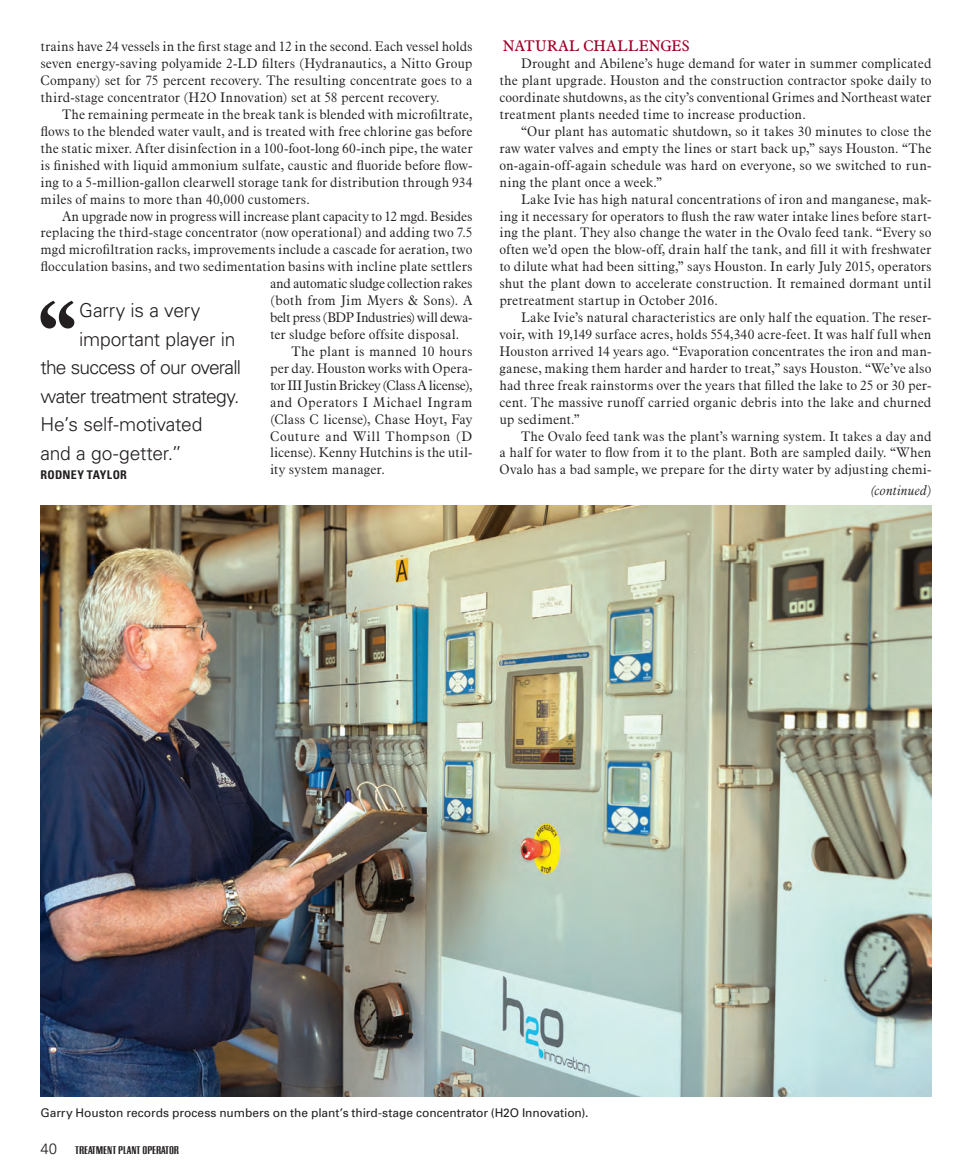
<style>
.page{position:relative;width:972px;height:1175px;background:#fff}
.page>*{position:absolute;margin:0;border:0;box-sizing:border-box;transform-origin:0 0}
.t1{font:700 88.2px "Aldine 721 BT";color:#231f20}
.t2{font:300 19.2px "Univers";letter-spacing:-.025em;color:#231f20}
.t3{font:15px "Aldine 721 BT";letter-spacing:.005em;color:#9d0228}
.t4{font:300 15px "Univers";color:#231f20}
.t5{font:300 13.5px "Aldine 721 BT";color:#231f20}
.t6{font:300 13.5px "Aldine 721 BT";letter-spacing:-.025em;color:#231f20}
.t7{font:300 13.5px "Aldine 721 BT";letter-spacing:-.03em;color:#231f20}
.t8{font:300 13.5px "Aldine 721 BT";letter-spacing:.025em;color:#231f20}
.t9{font:300 13.5px "Aldine 721 BT";letter-spacing:.03em;color:#231f20}
.t10{font:italic 300 13.5px "Aldine 721 BT";letter-spacing:.005em;color:#231f20}
.t11{font:12px "Univers";color:#231f20}
.t12{font:700 condensed 12px "Univers";letter-spacing:.025em;color:#231f20}
.t13{font:11.7px "California Grotesk Bld";color:#231f20}
</style>
<div class="page">
<img style="left:40px;top:505px;width:892px;height:591px">
<p class="t5" style="left:40px;top:38px;width:434px">trains have 24 vessels in the first stage and 12 in the second. Each vessel holds</p>
<p class="t5" style="left:40px;top:55px;width:433px">seven energy-saving polyamide 2-LD filters (Hydranautics, a Nitto Group</p>
<p class="t5" style="left:40px;top:72px;width:434px">Company) set for 75 percent recovery. The resulting concentrate goes to a</p>
<p class="t5" style="left:40px;top:89px;width:401px">third-stage concentrator (H2O Innovation) set at 58 percent recovery.</p>
<p class="t5" style="left:62px;top:106px;width:412px">The remaining permeate in the break tank is blended with microfiltrate,</p>
<p class="t5" style="left:40px;top:123px;width:434px">flows to the blended water vault, and is treated with free chlorine gas before</p>
<p class="t5" style="left:40px;top:140px;width:434px">the static mixer. After disinfection in a 100-foot-long 60-inch pipe, the water</p>
<p class="t5" style="left:40px;top:157px;width:433px">is finished with liquid ammonium sulfate, caustic and fluoride before flow-</p>
<p class="t5" style="left:40px;top:174px;width:433px">ing to a 5-million-gallon clearwell storage tank for distribution through 934</p>
<p class="t5" style="left:40px;top:191px;width:271px">miles of mains to more than 40,000 customers.</p>
<p class="t5" style="left:62px;top:207px;width:412px">An upgrade now in progress will increase plant capacity to 12 mgd. Besides</p>
<p class="t5" style="left:40px;top:224px;width:434px">replacing the third-stage concentrator (now operational) and adding two 7.5</p>
<p class="t5" style="left:40px;top:241px;width:434px">mgd microfiltration racks, improvements include a cascade for aeration, two</p>
<p class="t5" style="left:40px;top:258px;width:434px">flocculation basins, and two sedimentation basins with incline plate settlers</p>
<p class="t6" style="left:270px;top:275px;width:204px">and automatic sludge collection rakes</p>
<p class="t5" style="left:270px;top:292px;width:204px">(both from Jim Myers &amp; Sons). A</p>
<p class="t6" style="left:270px;top:309px;width:204px">belt press (BDP Industries) will dewa-</p>
<p class="t5" style="left:270px;top:326px;width:191px">ter sludge before offsite disposal.</p>
<p class="t5" style="left:292px;top:343px;width:182px">The plant is manned 10 hours</p>
<p class="t5" style="left:270px;top:360px;width:204px">per day. Houston works with Opera-</p>
<p class="t7" style="left:270px;top:377px;width:204px">tor III Justin Brickey (Class A license),</p>
<p class="t8" style="left:270px;top:394px;width:204px">and Operators I Michael Ingram</p>
<p class="t5" style="left:270px;top:410px;width:204px">(Class C license), Chase Hoyt, Fay</p>
<p class="t9" style="left:270px;top:427px;width:204px">Couture and Will Thompson (D</p>
<p class="t5" style="left:270px;top:444px;width:204px">license). Kenny Hutchins is the util-</p>
<p class="t5" style="left:270px;top:461px;width:116px">ity system manager.</p>
<p class="t1" style="left:37px;top:280px;width:42px">‘‘</p>
<p class="t2" style="left:79px;top:299px;width:123px">Garry is a very</p>
<p class="t2" style="left:79px;top:327px;width:158px">important player in</p>
<p class="t2" style="left:40px;top:356px;width:202px">the success of our overall</p>
<p class="t2" style="left:40px;top:384px;width:201px">water treatment strategy.</p>
<p class="t2" style="left:40px;top:413px;width:163px">He’s self-motivated</p>
<p class="t2" style="left:40px;top:441px;width:143px">and a go-getter.”</p>
<p class="t12" style="left:40px;top:467px;width:88px">RODNEY TAYLOR</p>
<p class="t3" style="left:503px;top:37px;width:188px">NATURAL CHALLENGES</p>
<p class="t5" style="left:521px;top:55px;width:412px">Drought and Abilene’s huge demand for water in summer complicated</p>
<p class="t5" style="left:500px;top:72px;width:434px">the plant upgrade. Houston and the construction contractor spoke daily to</p>
<p class="t5" style="left:500px;top:89px;width:433px">coordinate shutdowns, as the city’s conventional Grimes and Northeast water</p>
<p class="t5" style="left:500px;top:106px;width:308px">treatment plants needed time to increase production.</p>
<p class="t5" style="left:521px;top:123px;width:412px">“Our plant has automatic shutdown, so it takes 30 minutes to close the</p>
<p class="t5" style="left:500px;top:140px;width:434px">raw water valves and empty the lines or start back up,” says Houston. “The</p>
<p class="t5" style="left:500px;top:157px;width:433px">on-again-off-again schedule was hard on everyone, so we switched to run-</p>
<p class="t5" style="left:500px;top:174px;width:164px">ning the plant once a week.”</p>
<p class="t5" style="left:521px;top:191px;width:412px">Lake Ivie has high natural concentrations of iron and manganese, mak-</p>
<p class="t5" style="left:500px;top:207px;width:433px">ing it necessary for operators to flush the raw water intake lines before start-</p>
<p class="t5" style="left:500px;top:224px;width:434px">ing the plant. They also change the water in the Ovalo feed tank. “Every so</p>
<p class="t5" style="left:500px;top:241px;width:434px">often we’d open the blow-off, drain half the tank, and fill it with freshwater</p>
<p class="t5" style="left:500px;top:258px;width:434px">to dilute what had been sitting,” says Houston. In early July 2015, operators</p>
<p class="t5" style="left:500px;top:275px;width:434px">shut the plant down to accelerate construction. It remained dormant until</p>
<p class="t5" style="left:500px;top:292px;width:220px">pretreatment startup in October 2016.</p>
<p class="t5" style="left:521px;top:309px;width:412px">Lake Ivie’s natural characteristics are only half the equation. The reser-</p>
<p class="t5" style="left:500px;top:326px;width:434px">voir, with 19,149 surface acres, holds 554,340 acre-feet. It was half full when</p>
<p class="t5" style="left:500px;top:343px;width:433px">Houston arrived 14 years ago. “Evaporation concentrates the iron and man-</p>
<p class="t5" style="left:500px;top:360px;width:433px">ganese, making them harder and harder to treat,” says Houston. “We’ve also</p>
<p class="t5" style="left:500px;top:377px;width:433px">had three freak rainstorms over the years that filled the lake to 25 or 30 per-</p>
<p class="t5" style="left:500px;top:394px;width:434px">cent. The massive runoff carried organic debris into the lake and churned</p>
<p class="t5" style="left:500px;top:410px;width:82px">up sediment.”</p>
<p class="t5" style="left:521px;top:427px;width:412px">The Ovalo feed tank was the plant’s warning system. It takes a day and</p>
<p class="t5" style="left:500px;top:444px;width:434px">a half for water to flow from it to the plant. Both are sampled daily. “When</p>
<p class="t5" style="left:500px;top:461px;width:434px">Ovalo has a bad sample, we prepare for the dirty water by adjusting chemi-</p>
<p class="t10" style="left:871px;top:482px;width:62px">(continued)</p>
<p class="t11" style="left:40px;top:1105px;width:550px">Garry Houston records process numbers on the plant’s third-stage concentrator (H2O Innovation).</p>
<p class="t4" style="left:40px;top:1139px;width:18px">40</p>
<p class="t13" style="left:75px;top:1142px;width:105px">TREATMENT PLANT OPERATOR</p>
</div>
